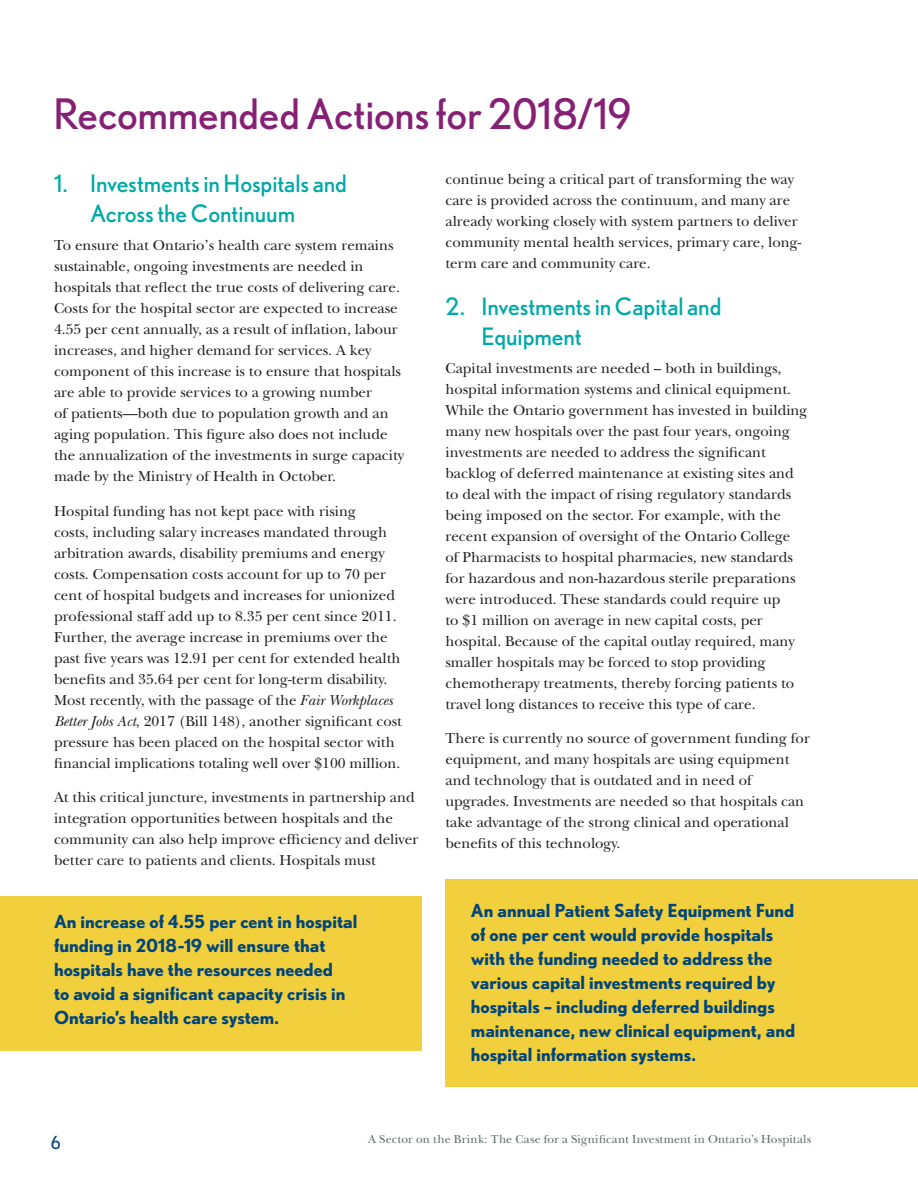
<style>
.page{position:relative;width:918px;height:1188px;background:#fff}
.page>*{position:absolute;margin:0;border:0;box-sizing:border-box;transform-origin:0 0}
.t1{font:42px "Nobel";letter-spacing:-.005em;color:#862074}
.subtitling{font:24px/30px "Nobel";letter-spacing:-.005em;color:#00a9a7}
.t2{font:700 18px/24px "Nobel";color:#00467e}
.t3{font:18px "Nobel";color:#00467e}
.t4{font:15px/21px "New Baskerville";color:#231f20}
.t5{font:12px "New Baskerville";letter-spacing:.015em;color:#5d6e65}
.s1{font-style:italic}
</style>
<div class="page">
<div style="left:0;top:896px;width:422px;height:155px;background:#f2cf3c"></div>
<div style="left:446px;top:879px;width:472px;height:207px;background:#f2cf3c"></div>
<p class="t1" style="left:53px;top:89px;width:580px">Recommended Actions for 2018/19</p>
<p class="subtitling" style="left:90px;top:168px;width:259px;text-indent:-36px">1. Investments in Hospitals and<br>Across the Continuum</p>
<p class="t4" style="left:54px;top:235px;width:352px">To ensure that Ontario’s health care system remains sustainable, ongoing investments are needed in hospitals that reflect the true costs of delivering care.<br>Costs for the hospital sector are expected to increase 4.55 per cent annually, as a result of inflation, labour increases, and higher demand for services. A key component of this increase is to ensure that hospitals are able to provide services to a growing number<br>of patients—both due to population growth and an aging population. This figure also does not include the annualization of the investments in surge capacity made by the Ministry of Health in October.</p>
<p class="t4" style="left:54px;top:500px;width:349px">Hospital funding has not kept pace with rising<br>costs, including salary increases mandated through arbitration awards, disability premiums and energy costs. Compensation costs account for up to 70 per cent of hospital budgets and increases for unionized professional staff add up to 8.35 per cent since 2011.<br>Further, the average increase in premiums over the past five years was 12.91 per cent for extended health benefits and 35.64 per cent for long-term disability.<br>Most recently, with the passage of the <span class="s1">Fair Workplaces Better Jobs Act</span>, 2017 (Bill 148), another significant cost pressure has been placed on the hospital sector with financial implications totaling well over $100 million.</p>
<p class="t4" style="left:54px;top:787px;width:366px">At this critical juncture, investments in partnership and integration opportunities between hospitals and the community can also help improve efficiency and deliver better care to patients and clients. Hospitals must</p>
<p class="t4" style="left:446px;top:169px;width:357px">continue being a critical part of transforming the way care is provided across the continuum, and many are already working closely with system partners to deliver community mental health services, primary care, long&shy;term care and community care.</p>
<p class="subtitling" style="left:482px;top:291px;width:242px;text-indent:-36px">2. Investments in Capital and<br>Equipment</p>
<p class="t4" style="left:446px;top:357px;width:363px">Capital investments are needed – both in buildings, hospital information systems and clinical equipment.<br>While the Ontario government has invested in building many new hospitals over the past four years, ongoing investments are needed to address the significant backlog of deferred maintenance at existing sites and to deal with the impact of rising regulatory standards being imposed on the sector. For example, with the recent expansion of oversight of the Ontario College of Pharmacists to hospital pharmacies, new standards for hazardous and non-hazardous sterile preparations were introduced. These standards could require up<br>to $1 million on average in new capital costs, per hospital. Because of the capital outlay required, many smaller hospitals may be forced to stop providing chemotherapy treatments, thereby forcing patients to travel long distances to receive this type of care.</p>
<p class="t4" style="left:446px;top:728px;width:366px">There is currently no source of government funding for equipment, and many hospitals are using equipment and technology that is outdated and in need of upgrades. Investments are needed so that hospitals can take advantage of the strong clinical and operational benefits of this technology.</p>
<p class="t2" style="left:54px;top:909px;width:305px">An increase of 4.55 per cent in hospital funding in 2018-19 will ensure that hospitals have the resources needed<br>to avoid a significant capacity crisis in Ontario’s health care system.</p>
<p class="t2" style="left:471px;top:898px;width:326px">An annual Patient Safety Equipment Fund of one per cent would provide hospitals with the funding needed to address the various capital investments required by hospitals – including deferred buildings maintenance, new clinical equipment, and hospital information systems.</p>
<p class="t3" style="left:51px;top:1132px;width:11px">6</p>
<p class="t5" style="left:368px;top:1132px;width:445px">A Sector on the Brink: The Case for a Significant Investment in Ontario’s Hospitals</p>
</div>
